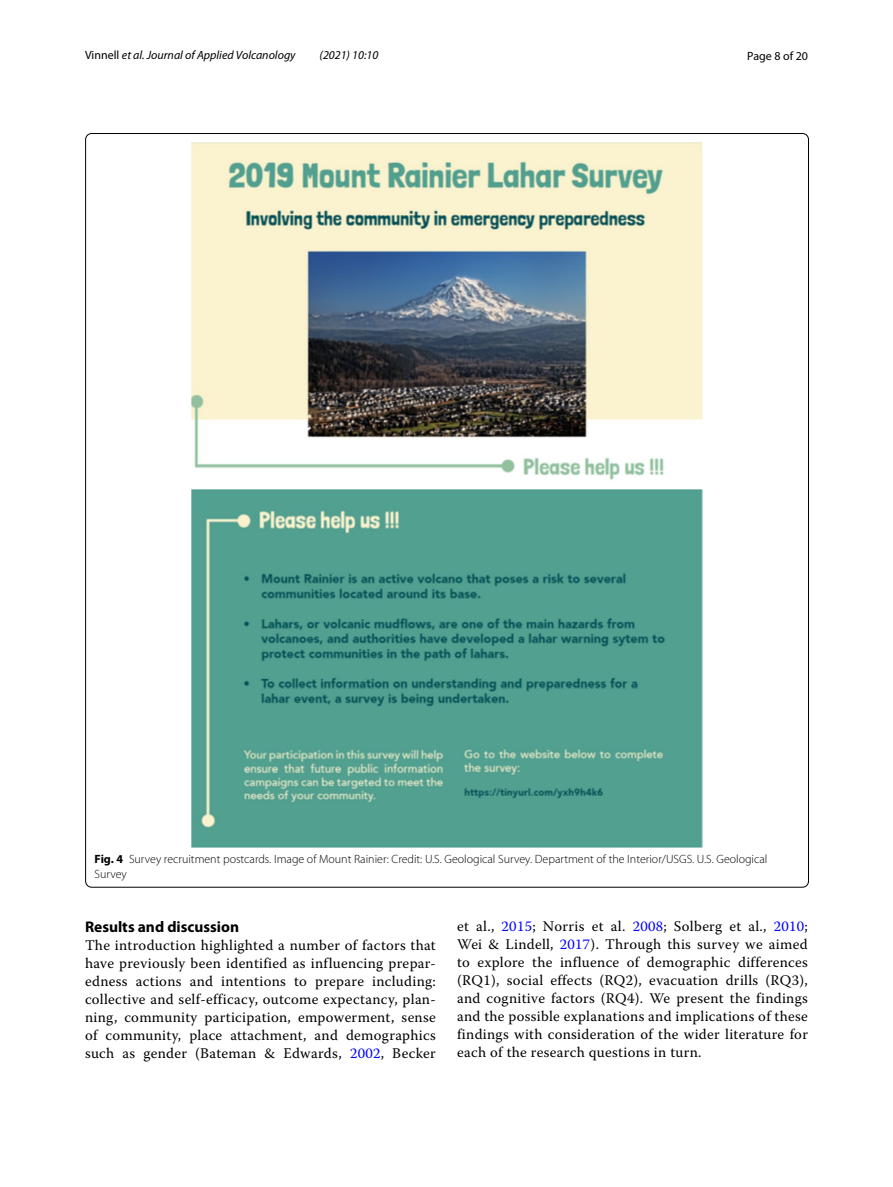
<style>
.page{position:relative;width:893px;height:1187px;background:#fff}
.page>*{position:absolute;margin:0;border:0;box-sizing:border-box;transform-origin:0 0}
.t1{font:700 15.45px "Myriad Pro";color:#000}
.t2{font:14.7px/18px "Warnock Pro";letter-spacing:.02em;color:#000;text-align:justify}
.t3{font:300 12px/15px "Myriad Pro";color:#000}
.t4{font:italic 12px "Myriad Pro";color:#000}
.t5{font:12px "Myriad Pro";color:#000}
.s1{font-style:normal}
.s2{font-weight:700}
.s3{color:#00f}
</style>
<div class="page">
<img style="left:192px;top:142px;width:510px;height:705px">
<p class="t4" style="left:85px;top:48px;width:212px"><span class="s1">Vinnell</span> et al. Journal of Applied Volcanology</p>
<p class="t4" style="left:320px;top:48px;width:60px">(2021) 10:10</p>
<p class="t5" style="left:747px;top:48px;width:62px">Page 8 of 20</p>
<p class="t3" style="left:95px;top:851px;width:674px"><span class="s2">Fig. 4</span> Survey recruitment postcards. Image of Mount Rainier: Credit: U.S. Geological Survey. Department of the Interior/USGS. U.S. Geological<br>Survey</p>
<p class="t1" style="left:85px;top:916px;width:156px">Results and discussion</p>
<p class="t2" style="left:85px;top:935px;width:352px">The introduction highlighted a number of factors that have previously been identified as influencing prepar&shy;edness actions and intentions to prepare including: collective and self-efficacy, outcome expectancy, plan&shy;ning, community participation, empowerment, sense of community, place attachment, and demographics such as gender (Bateman &amp; Edwards, <span class="s3">2002</span>, Becker</p>
<p class="t2" style="left:457px;top:916px;width:352px">et al., <span class="s3">2015</span>; Norris et al. <span class="s3">2008</span>; Solberg et al., <span class="s3">2010</span>; Wei &amp; Lindell, <span class="s3">2017</span>). Through this survey we aimed to explore the influence of demographic differences (RQ1), social effects (RQ2), evacuation drills (RQ3), and cognitive factors (RQ4). We present the findings and the possible explanations and implications of these findings with consideration of the wider literature for each of the research questions in turn.</p>
</div>
